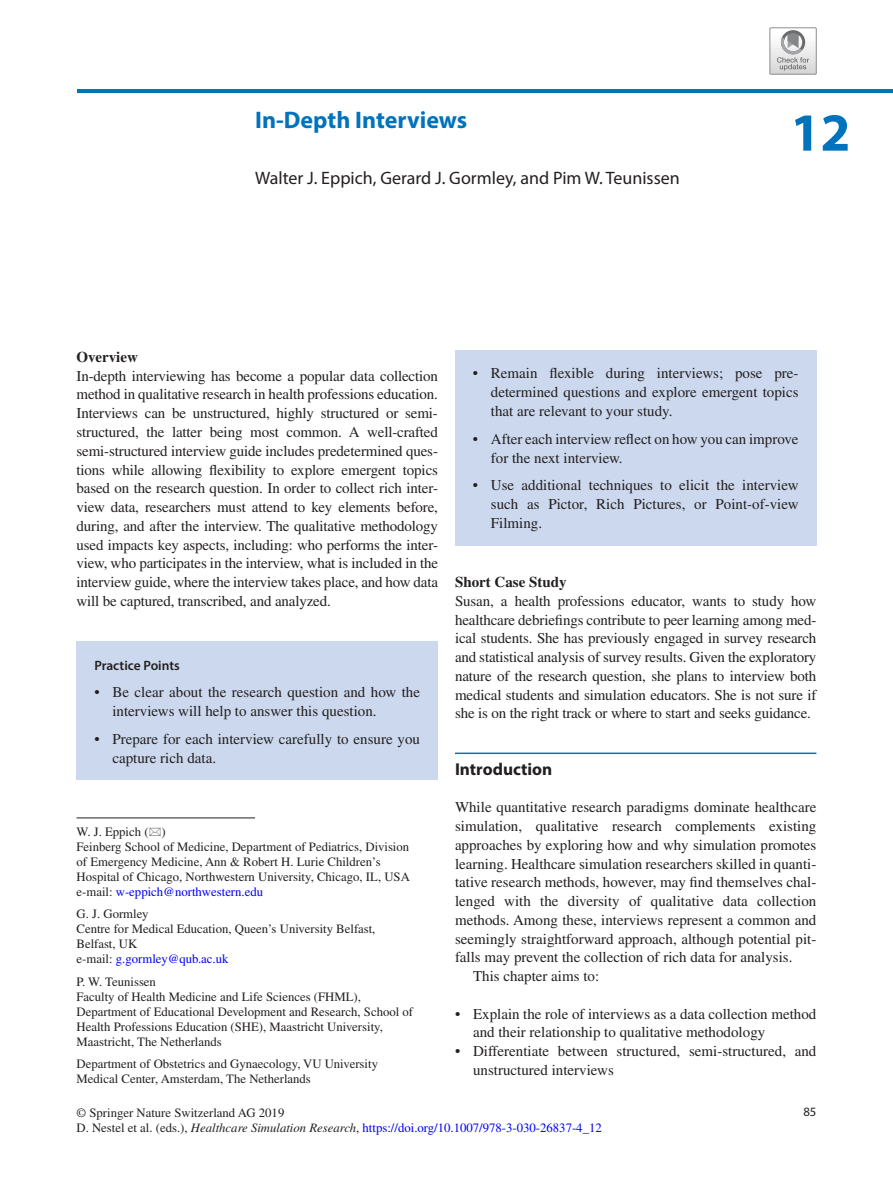
<style>
.page{position:relative;width:893px;height:1187px;background:#fff}
.page>*{position:absolute;margin:0;border:0;box-sizing:border-box;transform-origin:0 0}
.t1{font:700 54px "Vqmdth Myriad Pro";color:#0073bc}
.t2{font:700 24px "Vqmdth Myriad Pro";color:#0073bc}
.t3{font:18px "Nmfpcg Myriad Pro";color:#231f20}
.t4{font:700 17.25px "Vqmdth Myriad Pro";color:#231f20}
.t5{font:15px/18.8px "Cbspbj Times LT Std";color:#231f20}
.t6{font:700 15px "Dnrtwk Times LT Std";color:#231f20}
.t7{font:600 13.5px "Qrwkwv Myriad Pro";color:#231f20}
.t8{font:12.75px/15px "Cbspbj Times LT Std";color:#231f20}
.t9{font:12.75px "Cbspbj Times LT Std";color:#0000fa}
.t10{font:12.75px "Nmfpcg Myriad Pro";color:#231f20}
.s1{color:#0000fa}
.s2{color:#231f20}
.s3{font-family:"Yvqpsg Times LT Std";font-style:italic;color:#231f20}
</style>
<div class="page">
<div style="left:770px;top:28px;width:46px;height:46px;border:1px solid #8c8e91"></div>
<svg style="left:777px;top:30px;width:32px;height:41px"></svg>
<hr style="left:77px;top:89px;width:816px;height:3px;background:#0073bc">
<hr style="left:455px;top:752px;width:361px;height:2px;background:#0073bc">
<hr style="left:77px;top:817px;width:178px;height:1px;background:#231f20">
<div style="left:77px;top:641px;width:361px;height:139px;background:#ccd8ed"></div>
<div style="left:455px;top:350px;width:361px;height:195px;background:#ccd8ed"></div>
<h2 class="t2" style="left:255px;top:104px;width:213px">In-Depth Interviews</h2>
<p class="t3" style="left:255px;top:167px;width:426px">Walter J. Eppich, Gerard J. Gormley, and Pim W. Teunissen</p>
<h1 class="t1" style="left:790px;top:97px;width:61px">12</h1>
<p class="t6" style="left:77px;top:348px;width:63px">Overview</p>
<p class="t5" style="left:77px;top:366px;width:363px;text-align:justify">In-depth interviewing has become a popular data collection method in qualitative research in health professions education.<br>Interviews can be unstructured, highly structured or semi&shy;structured, the latter being most common. A well-crafted semi-structured interview guide includes predetermined ques&shy;tions while allowing flexibility to explore emergent topics based on the research question. In order to collect rich inter&shy;view data, researchers must attend to key elements before, during, and after the interview. The qualitative methodology used impacts key aspects, including: who performs the inter&shy;view, who participates in the interview, what is included in the interview guide, where the interview takes place, and how data will be captured, transcribed, and analyzed.</p>
<p class="t7" style="left:94px;top:656px;width:87px">Practice Points</p>
<p class="t5" style="left:112px;top:682px;width:309px;text-indent:-18px">• Be clear about the research question and how the interviews will help to answer this question.</p>
<p class="t5" style="left:112px;top:729px;width:309px;text-indent:-18px">• Prepare for each interview carefully to ensure you capture rich data.</p>
<p class="t8" style="left:77px;top:823px;width:335px">W. J. Eppich ( )<br>Feinberg School of Medicine, Department of Pediatrics, Division of Emergency Medicine, Ann &amp; Robert H. Lurie Children’s Hospital of Chicago, Northwestern University, Chicago, IL, USA e-mail: <span class="s1">w-eppich@northwestern.edu</span></p>
<p class="t8" style="left:77px;top:906px;width:300px">G. J. Gormley<br>Centre for Medical Education, Queen’s University Belfast,<br>Belfast, UK<br>e-mail: <span class="s1">g.gormley@qub.ac.uk</span></p>
<p class="t8" style="left:77px;top:973px;width:338px">P. W. Teunissen<br>Faculty of Health Medicine and Life Sciences (FHML), Department of Educational Development and Research, School of Health Professions Education (SHE), Maastricht University, Maastricht, The Netherlands</p>
<p class="t8" style="left:77px;top:1056px;width:303px">Department of Obstetrics and Gynaecology, VU University<br>Medical Center, Amsterdam, The Netherlands</p>
<p class="t5" style="left:491px;top:364px;width:309px;text-align:justify;text-indent:-18px">• Remain flexible during interviews; pose pre&shy;determined questions and explore emergent topics that are relevant to your study.</p>
<p class="t5" style="left:491px;top:429px;width:309px;text-indent:-18px">• After each interview reflect on how you can improve for the next interview.</p>
<p class="t5" style="left:491px;top:476px;width:309px;text-align:justify;text-indent:-18px">• Use additional techniques to elicit the interview such as Pictor, Rich Pictures, or Point-of-view Filming.</p>
<p class="t6" style="left:455px;top:573px;width:113px">Short Case Study</p>
<p class="t5" style="left:455px;top:591px;width:363px;text-align:justify">Susan, a health professions educator, wants to study how healthcare debriefings contribute to peer learning among med&shy;ical students. She has previously engaged in survey research and statistical analysis of survey results. Given the exploratory nature of the research question, she plans to interview both medical students and simulation educators. She is not sure if she is on the right track or where to start and seeks guidance.</p>
<p class="t4" style="left:455px;top:757px;width:99px">Introduction</p>
<p class="t5" style="left:455px;top:797px;width:363px">While quantitative research paradigms dominate healthcare</p>
<p class="t5" style="left:455px;top:816px;width:363px">simulation, qualitative research complements existing</p>
<p class="t5" style="left:455px;top:835px;width:363px">approaches by exploring how and why simulation promotes</p>
<p class="t5" style="left:455px;top:854px;width:363px">learning. Healthcare simulation researchers skilled in quanti-</p>
<p class="t5" style="left:455px;top:872px;width:363px">tative research methods, however, may find themselves chal-</p>
<p class="t5" style="left:455px;top:891px;width:363px">lenged with the diversity of qualitative data collection</p>
<p class="t5" style="left:455px;top:910px;width:363px">methods. Among these, interviews represent a common and</p>
<p class="t5" style="left:455px;top:929px;width:363px">seemingly straightforward approach, although potential pit-</p>
<p class="t5" style="left:455px;top:947px;width:339px">falls may prevent the collection of rich data for analysis.</p>
<p class="t5" style="left:473px;top:966px;width:128px">This chapter aims to:</p>
<p class="t5" style="left:473px;top:1004px;width:345px;text-indent:-18px">• Explain the role of interviews as a data collection method and their relationship to qualitative methodology</p>
<p class="t5" style="left:473px;top:1041px;width:345px;text-indent:-18px">• Differentiate between structured, semi-structured, and unstructured interviews</p>
<p class="t8" style="left:77px;top:1104px;width:209px">© Springer Nature Switzerland AG 2019</p>
<p class="t10" style="left:803px;top:1103px;width:15px">85</p>
<p class="t9" style="left:77px;top:1120px;width:527px"><span class="s2">D. Nestel et al. (eds.),</span> <span class="s3">Healthcare Simulation Research</span><span class="s2">,</span> https://doi.org/10.1007/978-3-030-26837-4_12</p>
</div>
